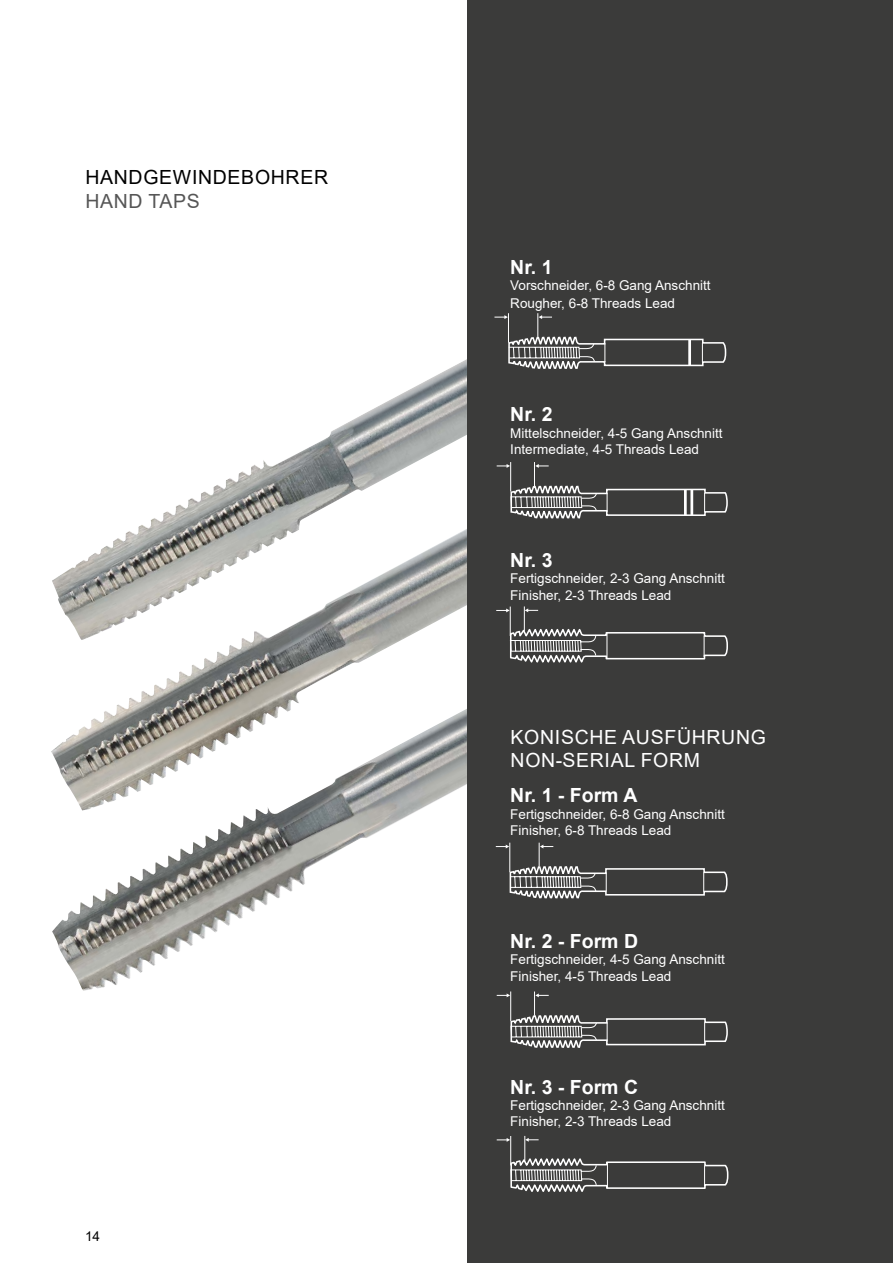
<style>
.page{position:relative;width:893px;height:1263px;background:#fff}
.page>*{position:absolute;margin:0;border:0;box-sizing:border-box;transform-origin:0 0}
.t1{font:700 19.5px "Arial";color:#fff}
.t2{font:19.5px/23.4px "Arial";letter-spacing:.035em;color:#fff}
.t3{font:19.5px "Arial";letter-spacing:.035em;color:#000}
.t4{font:19.5px "Arial";letter-spacing:.035em;color:#565656}
.t5{font:13.5px/16.2px "Arial";color:#fff}
.t6{font:13.5px "Arial";color:#000}
</style>
<div class="page">
<img style="left:201px;top:318px;width:267px;height:176px">
<img style="left:51px;top:494px;width:417px;height:259px">
<img style="left:52px;top:673px;width:416px;height:318px">
<div style="left:468px;top:0;width:425px;height:1263px;background:#3b3b3a"></div>
<svg style="left:494px;top:313px;width:233px;height:56px"></svg>
<svg style="left:496px;top:843px;width:232px;height:56px"></svg>
<svg style="left:497px;top:462px;width:231px;height:57px"></svg>
<svg style="left:497px;top:991px;width:231px;height:57px"></svg>
<svg style="left:496px;top:606px;width:232px;height:57px"></svg>
<svg style="left:497px;top:1136px;width:232px;height:56px"></svg>
<h1 class="t3" style="left:85px;top:164px;width:244px">HANDGEWINDEBOHRER</h1>
<h1 class="t4" style="left:85px;top:187px;width:116px">HAND TAPS</h1>
<p class="t6" style="left:85px;top:1227px;width:17px">14</p>
<h1 class="t1" style="left:510px;top:253px;width:44px">Nr. 1</h1>
<p class="t5" style="left:510px;top:276px;width:202px;line-height:18px">Vorschneider, 6-8 Gang Anschnitt<br>Rougher, 6-8 Threads Lead</p>
<h1 class="t1" style="left:510px;top:401px;width:44px">Nr. 2</h1>
<p class="t5" style="left:510px;top:425px;width:214px">Mittelschneider, 4-5 Gang Anschnitt<br>Intermediate, 4-5 Threads Lead</p>
<h1 class="t1" style="left:510px;top:546px;width:44px">Nr. 3</h1>
<p class="t5" style="left:510px;top:570px;width:216px">Fertigschneider, 2-3 Gang Anschnitt<br>Finisher, 2-3 Threads Lead</p>
<h1 class="t2" style="left:511px;top:725px;width:257px">KONISCHE AUSFÜHRUNG<br>NON-SERIAL FORM</h1>
<h1 class="t1" style="left:510px;top:782px;width:129px">Nr. 1 - Form A</h1>
<p class="t5" style="left:510px;top:806px;width:216px">Fertigschneider, 6-8 Gang Anschnitt<br>Finisher, 6-8 Threads Lead</p>
<h1 class="t1" style="left:510px;top:928px;width:129px">Nr. 2 - Form D</h1>
<p class="t5" style="left:510px;top:951px;width:216px">Fertigschneider, 4-5 Gang Anschnitt<br>Finisher, 4-5 Threads Lead</p>
<h1 class="t1" style="left:510px;top:1073px;width:129px">Nr. 3 - Form C</h1>
<p class="t5" style="left:510px;top:1097px;width:216px">Fertigschneider, 2-3 Gang Anschnitt<br>Finisher, 2-3 Threads Lead</p>
</div>
